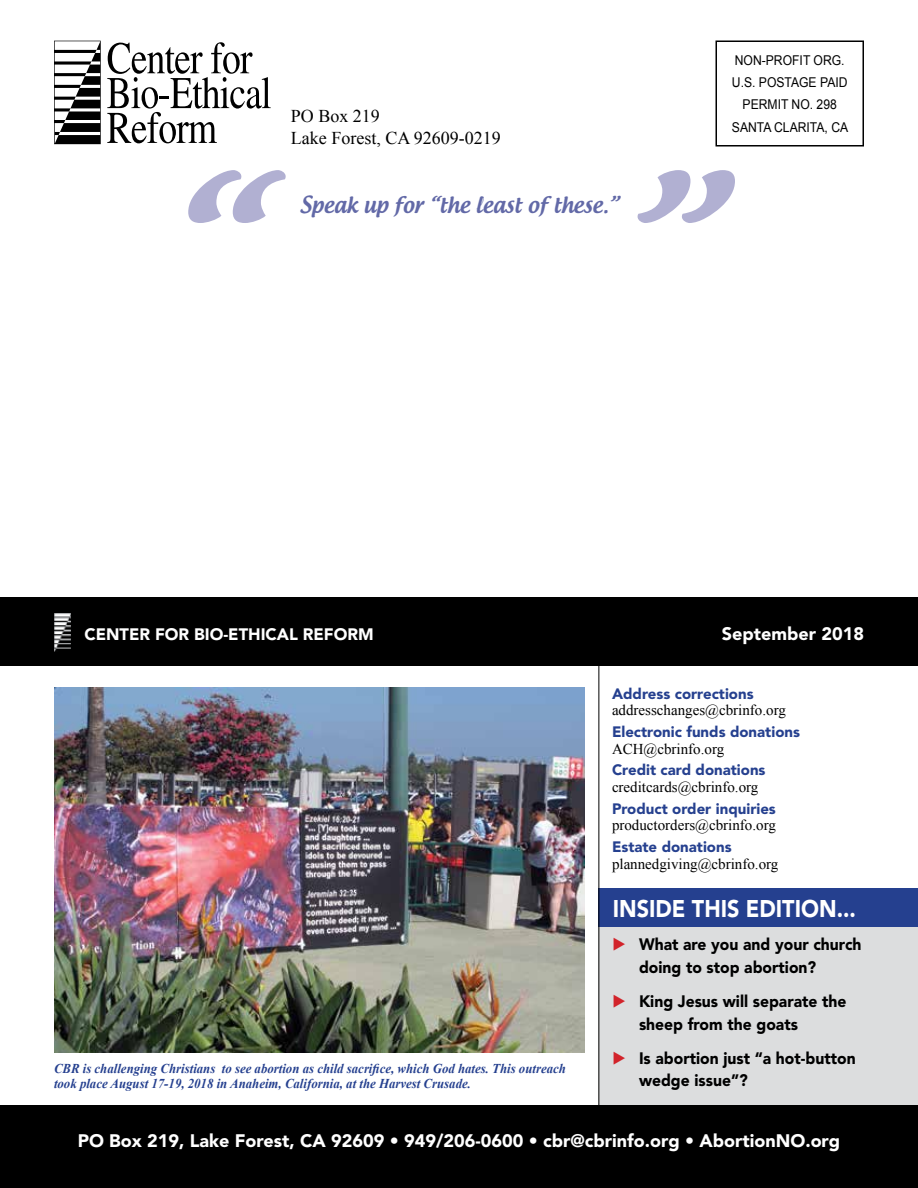
<style>
.page{position:relative;width:918px;height:1188px;background:#fff}
.page>*{position:absolute;margin:0;border:0;box-sizing:border-box;transform-origin:0 0}
.t1{font:900 24px "Avenir";color:#fff;scale:.9 1}
.t2{font:500 22.5px "Androgyne";color:#6269a7;scale:.95 1}
.t3{font:900 18px "Avenir";color:#fff}
.t4{font:18px/21.6px "Times New Roman";color:#000}
.t5{font:900 16.5px/23px "Avenir";color:#000;scale:.95 1}
.t6{font:900 16.5px "Avenir";color:#fff}
.t7{font:15px "Times New Roman";color:#000}
.t8{font:900 15px "Avenir";color:#25408f}
.t9{font:italic 700 13.5px/15px "Times New Roman";color:#25408f;scale:.95 1}
.t10{font:13.5px/22px "Arial";color:#000;text-align:center;scale:.9 1}
</style>
<div class="page">
<div style="left:598px;top:926px;width:320px;height:181px;background:#dcddde"></div>
<div style="left:599px;top:888px;width:319px;height:38px;background:#25408f"></div>
<hr style="left:598px;top:657px;width:1px;height:452px;background:#000">
<div style="left:716px;top:40px;width:148px;height:107px;border:2px solid #000"></div>
<svg style="left:54px;top:41px;width:47px;height:103px"></svg>
<svg style="left:107px;top:42px;width:164px;height:101px"></svg>
<svg style="left:188px;top:170px;width:98px;height:53px"></svg>
<svg style="left:638px;top:170px;width:97px;height:53px"></svg>
<div style="left:0;top:1106px;width:918px;height:82px;background:#000"></div>
<div style="left:0;top:597px;width:918px;height:68px;background:#000"></div>
<img style="left:54px;top:614px;width:17px;height:37px">
<img style="left:54px;top:687px;width:531px;height:366px">
<h3 class="t4" style="left:291px;top:105px;width:211px">PO Box 219<br>Lake Forest, CA 92609-0219</h3>
<h2 class="t2" style="left:300px;top:191px;width:338px">Speak up for “the least of these.”</h2>
<p class="t10" style="left:732px;top:50px;width:131px">NON-PROFIT ORG.<br>U.S. POSTAGE PAID<br>PERMIT NO. 298<br>SANTA CLARITA, CA</p>
<p class="t6" style="left:84px;top:624px;width:291px">CENTER FOR BIO-ETHICAL REFORM</p>
<h3 class="t3" style="left:722px;top:623px;width:144px">September 2018</h3>
<p class="t8" style="left:612px;top:684px;width:143px">Address corrections</p>
<p class="t7" style="left:612px;top:700px;width:175px">addresschanges@cbrinfo.org</p>
<p class="t8" style="left:612px;top:723px;width:190px">Electronic funds donations</p>
<p class="t7" style="left:612px;top:738px;width:114px">ACH@cbrinfo.org</p>
<p class="t8" style="left:612px;top:761px;width:155px">Credit card donations</p>
<p class="t7" style="left:612px;top:777px;width:148px">creditcards@cbrinfo.org</p>
<p class="t8" style="left:612px;top:800px;width:165px">Product order inquiries</p>
<p class="t7" style="left:612px;top:815px;width:165px">productorders@cbrinfo.org</p>
<p class="t8" style="left:612px;top:838px;width:121px">Estate donations</p>
<p class="t7" style="left:612px;top:854px;width:168px">plannedgiving@cbrinfo.org</p>
<p class="t9" style="left:54px;top:1061px;width:540px">CBR is challenging Christians to see abortion as child sacrifice, which God hates. This outreach took place August 17-19, 2018 in Anaheim, California, at the Harvest Crusade.</p>
<h1 class="t1" style="left:613px;top:894px;width:272px">INSIDE THIS EDITION...</h1>
<p class="t5" style="left:639px;top:933px;width:236px">What are you and your church doing to stop abortion?</p>
<p class="t5" style="left:639px;top:989px;width:220px">King Jesus will separate the sheep from the goats</p>
<p class="t5" style="left:639px;top:1046px;width:230px">Is abortion just “a hot-button wedge issue”?</p>
<h3 class="t3" style="left:78px;top:1130px;width:764px">PO Box 219, Lake Forest, CA 92609 • 949/206-0600 • cbr@cbrinfo.org • AbortionNO.org</h3>
</div>
